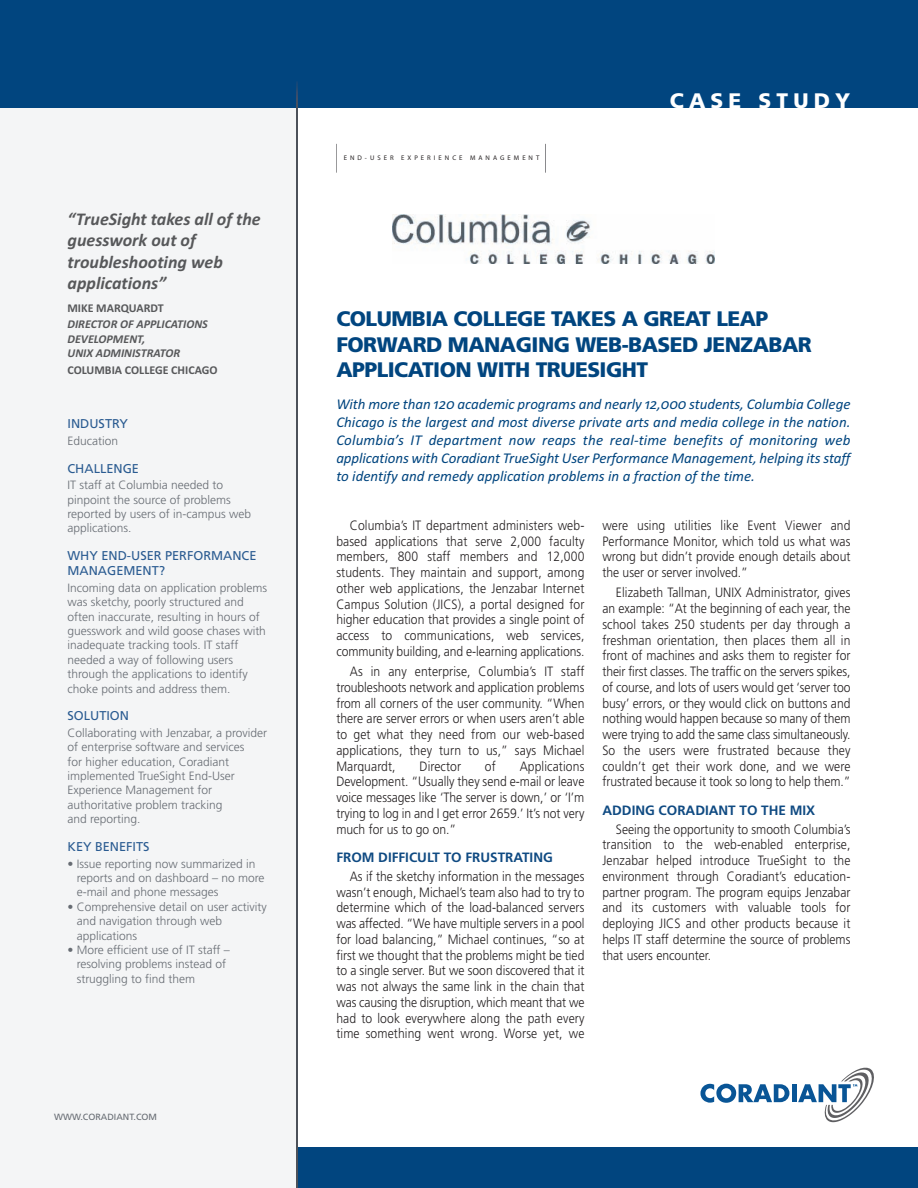
<style>
.page{position:relative;width:918px;height:1188px;background:#fff}
.page>*{position:absolute;margin:0;border:0;box-sizing:border-box;transform-origin:0 0}
.t1{font:900 21px/25.5px "Frutiger";letter-spacing:-.025em;color:#01457f}
.t2{font:900 21px "Frutiger";letter-spacing:.25em;color:#fff}
.t3{font:italic 700 18px/21.6px "Calibri";color:#57585a}
.t4{font:italic 15px/18px "Calibri";color:#01457f;text-align:justify}
.t5{font:300 13.5px/15.8px "Frutiger";color:#231f20;text-align:justify;scale:.9 1}
.t6{font:700 13.5px "Frutiger";color:#0f4a82}
.t7{font:12.75px/15px "Frutiger";color:#2a5b91}
.t8{font:300 12px/14.4px "Frutiger";color:#676c73}
.t9{font:italic 700 12px/14.4px "Calibri";color:#57585a}
.t10{font:700 12px "Calibri";color:#57585a}
.t11{font:9px "Frutiger";color:#676c73}
.t12{font:6.75px "Futura";letter-spacing:.45em;color:#231f20}
</style>
<div class="page">
<div style="left:0;top:100px;width:297px;height:1088px;background:#f4f5f6"></div>
<svg style="left:336px;top:144px;width:1px;height:29px"></svg>
<svg style="left:700px;top:1084px;width:89px;height:19px"></svg>
<div style="left:792px;top:1084px;width:5px;height:18px;background:#095596"></div>
<svg style="left:798px;top:1068px;width:76px;height:54px"></svg>
<div style="left:0;top:0;width:918px;height:108px;background:#01457f"></div>
<div style="left:297px;top:1148px;width:621px;height:40px;background:#01457f"></div>
<hr style="left:296px;top:108px;width:2px;height:1080px;background:#4c5159">
<svg style="left:296px;top:82px;width:2px;height:26px"></svg>
<img style="left:392px;top:214px;width:323px;height:50px">
<h2 class="t3" style="left:67px;top:208px;width:195px">“TrueSight takes all of the guesswork out of troubleshooting web applications”</h2>
<p class="t10" style="left:68px;top:301px;width:98px">MIKE MARQUARDT</p>
<p class="t9" style="left:68px;top:317px;width:142px">DIRECTOR OF APPLICATIONS<br>DEVELOPMENT,<br>UNIX ADMINISTRATOR</p>
<p class="t10" style="left:68px;top:363px;width:152px">COLUMBIA COLLEGE CHICAGO</p>
<p class="t7" style="left:68px;top:418px;width:62px">INDUSTRY</p>
<p class="t8" style="left:68px;top:435px;width:52px">Education</p>
<p class="t7" style="left:68px;top:462px;width:73px">CHALLENGE</p>
<p class="t8" style="left:68px;top:479px;width:185px">IT staff at Columbia needed to pinpoint the source of problems reported by users of in-campus web applications.</p>
<p class="t7" style="left:68px;top:549px;width:190px">WHY END-USER PERFORMANCE<br>MANAGEMENT?</p>
<p class="t8" style="left:67px;top:581px;width:201px">Incoming data on application problems was sketchy, poorly structured and often inaccurate, resulting in hours of guesswork and wild goose chases with inadequate tracking tools. IT staff needed a way of following users through the applications to identify choke points and address them.</p>
<p class="t7" style="left:68px;top:709px;width:63px">SOLUTION</p>
<p class="t8" style="left:67px;top:726px;width:201px">Collaborating with Jenzabar, a provider of enterprise software and services<br>for higher education, Coradiant implemented TrueSight End-User<br>Experience Management for authoritative problem tracking<br>and reporting.</p>
<p class="t7" style="left:68px;top:840px;width:84px">KEY BENEFITS</p>
<p class="t8" style="left:77px;top:857px;width:189px;text-indent:-9px">• Issue reporting now summarized in reports and on dashboard – no more e-mail and phone messages</p>
<p class="t8" style="left:77px;top:900px;width:192px;text-indent:-9px">• Comprehensive detail on user activity and navigation through web applications</p>
<p class="t8" style="left:77px;top:943px;width:155px;text-indent:-9px">• More efficient use of IT staff – resolving problems instead of struggling to find them</p>
<p class="t11" style="left:54px;top:1114px;width:105px">WWW.CORADIANT.COM</p>
<p class="t12" style="left:344px;top:155px;width:197px">END-USER EXPERIENCE MANAGEMENT</p>
<h1 class="t2" style="left:670px;top:92px;width:182px">CASE STUDY</h1>
<h1 class="t1" style="left:336px;top:308px;width:477px">COLUMBIA COLLEGE TAKES A GREAT LEAP<br>FORWARD MANAGING WEB-BASED JENZABAR<br>APPLICATION WITH TRUESIGHT</h1>
<p class="t4" style="left:336px;top:395px;width:516px">With more than 120 academic programs and nearly 12,000 students, Columbia College Chicago is the largest and most diverse private arts and media college in the nation.<br>Columbia’s IT department now reaps the real-time benefits of monitoring web applications with Coradiant TrueSight User Performance Management, helping its staff to identify and remedy application problems in a fraction of the time.</p>
<p class="t5" style="left:336px;top:518px;width:277px;text-indent:14px">Columbia’s IT department administers web&shy;based applications that serve 2,000 faculty members, 800 staff members and 12,000 students. They maintain and support, among other web applications, the Jenzabar Internet Campus Solution (JICS), a portal designed for higher education that provides a single point of access to communications, web services, community building, and e-learning applications.</p>
<p class="t5" style="left:336px;top:665px;width:277px;text-indent:14px">As in any enterprise, Columbia’s IT staff troubleshoots network and application problems from all corners of the user community. “When there are server errors or when users aren’t able to get what they need from our web-based applications, they turn to us,” says Michael Marquardt,</p>
<p class="t5" style="left:419px;top:759px;width:48px">Director</p>
<p class="t5" style="left:485px;top:759px;width:14px">of</p>
<p class="t5" style="left:336px;top:759px;width:277px;text-indent:183px">Applications Development. “Usually they send e-mail or leave voice messages like ‘The server is down,’ or ‘I’m trying to log in and I get error 2659.’ It’s not very much for us to go on.”</p>
<p class="t6" style="left:336px;top:852px;width:218px">FROM DIFFICULT TO FRUSTRATING</p>
<p class="t5" style="left:336px;top:869px;width:277px;text-indent:14px">As if the sketchy information in the messages wasn’t enough, Michael’s team also had to try to determine which of the load-balanced servers was affected. “We have multiple servers in a pool for load balancing,” Michael continues, “so at first we thought that the problems might be tied to a single server. But we soon discovered that it was not always the same link in the chain that was causing the disruption, which meant that we had to look everywhere along the path every time something went wrong. Worse yet, we</p>
<p class="t5" style="left:602px;top:518px;width:277px">were using utilities like Event Viewer and Performance Monitor, which told us what was wrong but didn’t provide enough details about the user or server involved.”</p>
<p class="t5" style="left:602px;top:586px;width:277px;text-indent:14px">Elizabeth Tallman, UNIX Administrator, gives an example: “At the beginning of each year, the school takes 250 students per day through a freshman orientation, then places them all in front of machines and asks them to register for their first classes. The traffic on the servers spikes, of course, and lots of users would get ‘server too busy’ errors, or they would click on buttons and nothing would happen because so many of them were trying to add the same class simultaneously.<br>So the users were frustrated because they couldn’t get their work done, and we were frustrated because it took so long to help them.”</p>
<p class="t6" style="left:602px;top:805px;width:214px">ADDING CORADIANT TO THE MIX</p>
<p class="t5" style="left:602px;top:822px;width:277px;text-indent:14px">Seeing the opportunity to smooth Columbia’s transition to the web-enabled enterprise, Jenzabar helped introduce TrueSight to the environment through Coradiant’s education&shy;partner program. The program equips Jenzabar and its customers with valuable tools for deploying JICS and other products because it helps IT staff determine the source of problems that users encounter.</p>
</div>
